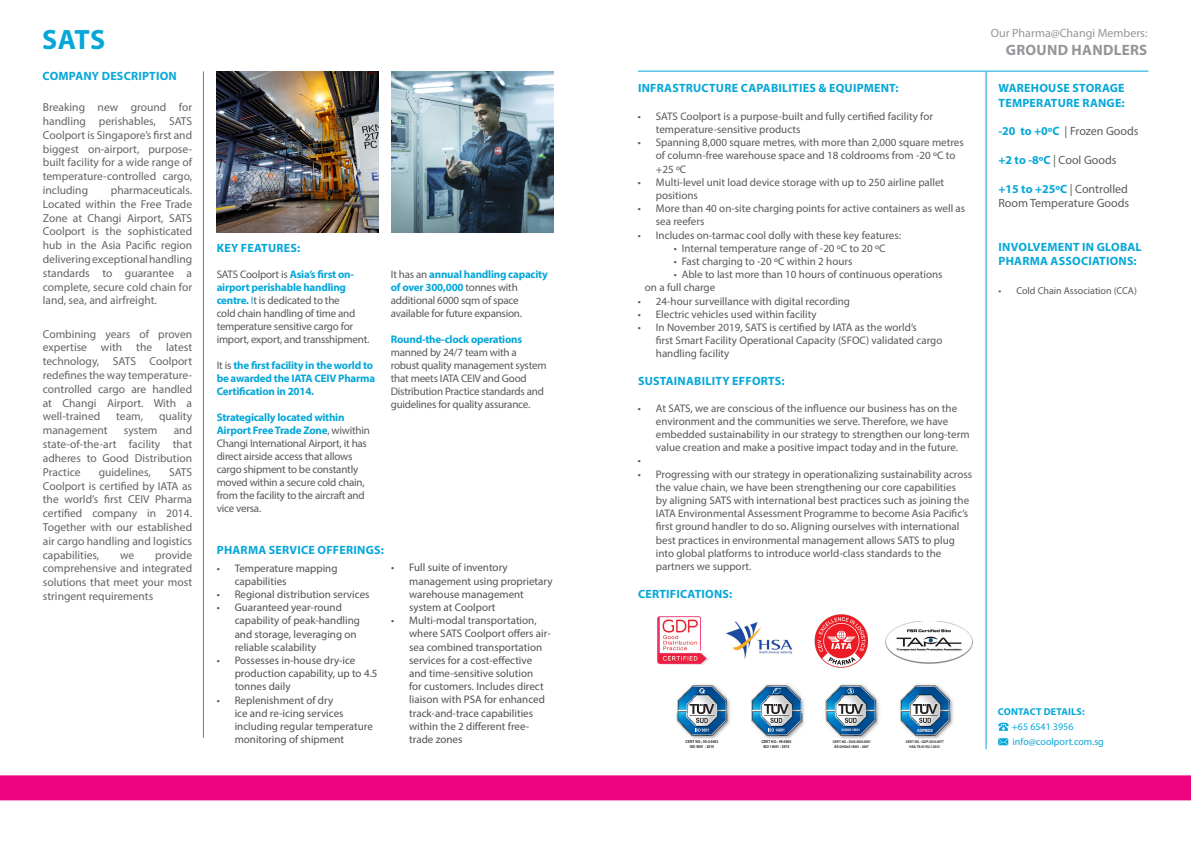
<style>
.page{position:relative;width:1191px;height:842px;background:#fff}
.page>*{position:absolute;margin:0;border:0;box-sizing:border-box;transform-origin:0 0}
.t1{font:700 28px "Myriad Pro";color:#06a7d8}
.t2{font:700 15px "Myriad Pro";letter-spacing:.02em;color:#939598}
.t3{font:700 12px/14.4px "Myriad Pro";letter-spacing:.02em;color:#06a7d8}
.t4{font:12px/14.4px "Myriad Pro";color:#5a5b5c}
.t5{font:12px "Myriad Pro";color:#939598}
.t6{font:11.5px/13.8px "Myriad Pro";color:#636366;text-align:justify}
.t7{font:11px/13.2px "Myriad Pro";color:#57585a}
.t8{font:11px/13px "Myriad Pro";letter-spacing:-.02em;color:#57585a}
.t9{font:11px/13.2px "Myriad Pro";color:#4f5253}
.t10{font:700 11px/13px "Myriad Pro";letter-spacing:-.02em;color:#06a7d8}
.t11{font:10px "Myriad Pro";color:#06a7d8}
.t12{font:10px "Myriad Pro";color:#57585a}
.t13{font:700 10px "Myriad Pro";letter-spacing:.02em;color:#06a7d8}
.t14{font:700 4.3px "Arial Narrow";color:#fff}
.t15{font:700 4px/4.8px "Arial Narrow";color:#231f20;text-align:center}
.t16{font:700 3.7px/4.4px "Arial Narrow";color:#231f20;text-align:center}
.t17{font:700 3.4px "Arial Narrow";color:#fff}
.s1{font-weight:700;color:#06a7d8}
.s2{color:#06a7d8}
.s3{font-weight:400;color:#57585a}
</style>
<div class="page">
<div style="left:0;top:775px;width:1191px;height:25px;background:#ed0280"></div>
<svg style="left:998px;top:738px;width:10px;height:7px"></svg>
<hr style="left:203px;top:71px;width:1px;height:667px;background:#06a7d8">
<img style="left:676px;top:684px;width:54px;height:55px">
<svg style="left:698px;top:688px;width:7px;height:5px"></svg>
<svg style="left:689px;top:704px;width:25px;height:28px"></svg>
<img style="left:751px;top:684px;width:53px;height:55px">
<svg style="left:772px;top:687px;width:9px;height:7px"></svg>
<svg style="left:763px;top:704px;width:25px;height:28px"></svg>
<img style="left:825px;top:684px;width:54px;height:55px">
<svg style="left:838px;top:704px;width:25px;height:19px"></svg>
<svg style="left:847px;top:687px;width:7px;height:8px"></svg>
<img style="left:900px;top:684px;width:53px;height:55px">
<svg style="left:912px;top:704px;width:25px;height:19px"></svg>
<img style="left:726px;top:621px;width:67px;height:38px">
<img style="left:886px;top:621px;width:86px;height:42px">
<hr style="left:985px;top:71px;width:1px;height:678px;background:#06a7d8">
<hr style="left:638px;top:71px;width:510px;height:1px;background:#06a7d8">
<svg style="left:998px;top:723px;width:10px;height:8px"></svg>
<img style="left:391px;top:71px;width:162px;height:161px">
<img style="left:217px;top:71px;width:162px;height:161px">
<img style="left:814px;top:614px;width:55px;height:54px">
<img style="left:658px;top:616px;width:51px;height:48px">
<p class="t1" style="left:42px;top:21px;width:65px">SATS</p>
<p class="t5" style="left:991px;top:25px;width:158px">Our Pharma@Changi Members:</p>
<p class="t2" style="left:1006px;top:40px;width:143px">GROUND HANDLERS</p>
<p class="t3" style="left:998px;top:81px;width:128px">WAREHOUSE STORAGE<br>TEMPERATURE RANGE:</p>
<p class="t4" style="left:998px;top:124px;width:142px"><span class="s1">-20 to +0ºC</span> | Frozen Goods</p>
<p class="t4" style="left:998px;top:153px;width:120px"><span class="s1">+2 to -8ºC</span> | Cool Goods</p>
<p class="t4" style="left:998px;top:182px;width:132px"><span class="s1">+15 to +25ºC</span> | Controlled<br>Room Temperature Goods</p>
<p class="t3" style="left:998px;top:239px;width:145px">INVOLVEMENT IN GLOBAL<br>PHARMA ASSOCIATIONS:</p>
<p class="t12" style="left:998px;top:285px;width:140px">• Cold Chain Association (CCA)</p>
<p class="t3" style="left:43px;top:69px;width:136px">COMPANY DESCRIPTION</p>
<p class="t3" style="left:638px;top:81px;width:262px">INFRASTRUCTURE CAPABILITIES &amp; EQUIPMENT:</p>
<p class="t7" style="left:656px;top:109px;width:279px;text-indent:-18px">• SATS Coolport is a purpose-built and fully certified facility for temperature-sensitive products</p>
<p class="t7" style="left:656px;top:136px;width:309px;text-indent:-18px">• Spanning 8,000 square metres, with more than 2,000 square metres of column-free warehouse space and 18 coldrooms from -20 ºC to +25 ºC</p>
<p class="t7" style="left:656px;top:175px;width:290px;text-indent:-18px">• Multi-level unit load device storage with up to 250 airline pallet positions</p>
<p class="t7" style="left:656px;top:202px;width:311px;text-indent:-18px">• More than 40 on-site charging points for active containers as well as sea reefers</p>
<p class="t7" style="left:638px;top:228px;width:265px">• Includes on-tarmac cool dolly with these key features:</p>
<p class="t7" style="left:674px;top:241px;width:213px">• Internal temperature range of -20 ºC to 20 ºC</p>
<p class="t7" style="left:674px;top:255px;width:180px">• Fast charging to -20 ºC within 2 hours</p>
<p class="t7" style="left:645px;top:268px;width:299px;text-indent:29px">• Able to last more than 10 hours of continuous operations on a full charge</p>
<p class="t7" style="left:638px;top:294px;width:214px">• 24-hour surveillance with digital recording</p>
<p class="t7" style="left:638px;top:307px;width:180px">• Electric vehicles used within facility</p>
<p class="t7" style="left:656px;top:321px;width:288px;text-indent:-18px">• In November 2019, SATS is certified by IATA as the world’s<br>first Smart Facility Operational Capacity (SFOC) validated cargo handling facility</p>
<p class="t3" style="left:638px;top:373px;width:148px">SUSTAINABILITY EFFORTS:</p>
<p class="t7" style="left:656px;top:401px;width:315px;text-indent:-18px">• At SATS, we are conscious of the influence our business has on the environment and the communities we serve. Therefore, we have embedded sustainability in our strategy to strengthen our long-term value creation and make a positive impact today and in the future.</p>
<p class="t7" style="left:638px;top:454px;width:5px">•</p>
<p class="t7" style="left:656px;top:467px;width:318px;text-indent:-18px">• Progressing with our strategy in operationalizing sustainability across the value chain, we have been strengthening our core capabilities<br>by aligning SATS with international best practices such as joining the IATA Environmental Assessment Programme to become Asia Pacific’s first ground handler to do so. Aligning ourselves with international best practices in environmental management allows SATS to plug into global platforms to introduce world-class standards to the partners we support.</p>
<p class="t3" style="left:638px;top:587px;width:96px">CERTIFICATIONS:</p>
<p class="t6" style="left:43px;top:100px;width:151px">Breaking new ground for handling perishables, SATS Coolport is Singapore’s first and biggest on-airport, purpose&shy;built facility for a wide range of temperature-controlled cargo, including</p>
<p class="t6" style="left:43px;top:183px;width:151px;text-indent:68px">pharmaceuticals.<br>Located within the Free Trade Zone at Changi Airport, SATS Coolport is the sophisticated hub in the Asia Pacific region delivering exceptional handling standards to guarantee a complete, secure cold chain for land, sea, and airfreight.</p>
<p class="t6" style="left:43px;top:327px;width:151px">Combining years of proven expertise with the latest technology, SATS Coolport redefines the way temperature&shy;controlled cargo are handled at Changi Airport. With a well-trained</p>
<p class="t3" style="left:217px;top:241px;width:85px">KEY FEATURES:</p>
<p class="t8" style="left:217px;top:268px;width:154px">SATS Coolport is <span class="s1">Asia’s first on&shy;airport perishable handling centre.</span> <span class="s2">I</span>t is dedicated to the<br>cold chain handling of time and temperature sensitive cargo for import, export, and transshipment.</p>
<p class="t10" style="left:217px;top:359px;width:160px"><span class="s3">It is</span> the first facility in the world to be awarded the IATA CEIV Pharma<br>Certification in 2014.</p>
<p class="t8" style="left:217px;top:411px;width:155px"><span class="s1">Strategically located within<br>Airport Free Trade Zone</span>, wiwithin<br>Changi International Airport, it has direct airside access that allows cargo shipment to be constantly moved within a secure cold chain, from the facility to the aircraft and vice versa.</p>
<p class="t8" style="left:391px;top:267px;width:158px">It has an <span class="s1">annual handling capacity of over 300,000</span> tonnes with additional 6000 sqm of space available for future expansion.</p>
<p class="t8" style="left:391px;top:332px;width:157px"><span class="s1">Round-the-clock operations </span>manned by 24/7 team with a robust quality management system that meets IATA CEIV and Good<br>Distribution Practice standards and guidelines for quality assurance.</p>
<p class="t6" style="left:116px;top:410px;width:29px">team,</p>
<p class="t6" style="left:159px;top:410px;width:35px">quality</p>
<p class="t6" style="left:43px;top:423px;width:151px;text-indent:131px">and state-of-the-art facility that adheres to Good Distribution Practice</p>
<p class="t6" style="left:43px;top:423px;width:66px">management</p>
<p class="t6" style="left:124px;top:423px;width:35px">system</p>
<p class="t6" style="left:99px;top:465px;width:54px">guidelines,</p>
<p class="t6" style="left:43px;top:465px;width:151px;text-indent:126px">SATS Coolport is certified by IATA as the world’s first CEIV Pharma certified company in 2014.<br>Together with our established air cargo handling and logistics capabilities,</p>
<p class="t3" style="left:217px;top:543px;width:169px">PHARMA SERVICE OFFERINGS:</p>
<p class="t6" style="left:43px;top:548px;width:151px;text-indent:112px">provide comprehensive and integrated solutions that meet your most stringent requirements</p>
<p class="t6" style="left:120px;top:548px;width:16px">we</p>
<p class="t9" style="left:409px;top:561px;width:145px;text-indent:-18px">• Full suite of inventory management using proprietary warehouse management system at Coolport</p>
<p class="t9" style="left:409px;top:614px;width:143px;text-indent:-18px">• Multi-modal transportation, where SATS Coolport offers air&shy;sea combined transportation services for a cost-effective and time-sensitive solution<br>for customers. Includes direct liaison with PSA for enhanced track-and-trace capabilities within the 2 different free&shy;trade zones</p>
<p class="t9" style="left:235px;top:561px;width:104px;text-indent:-18px">• Temperature mapping capabilities</p>
<p class="t9" style="left:217px;top:587px;width:154px">• Regional distribution services</p>
<p class="t9" style="left:235px;top:601px;width:127px;text-indent:-18px">• Guaranteed year-round capability of peak-handling and storage, leveraging on reliable scalability</p>
<p class="t9" style="left:235px;top:653px;width:144px;text-indent:-18px">• Possesses in-house dry-ice production capability, up to 4.5 tonnes daily</p>
<p class="t9" style="left:235px;top:693px;width:140px;text-indent:-18px">• Replenishment of dry<br>ice and re-icing services including regular temperature monitoring of shipment</p>
<p class="t13" style="left:998px;top:705px;width:88px">CONTACT DETAILS:</p>
<p class="t11" style="left:1012px;top:720px;width:63px">+65 6541 3956</p>
<p class="t11" style="left:1012px;top:735px;width:93px">info@coolport.com.sg</p>
<p class="t14" style="left:917px;top:727px;width:17px">GDPMDS</p>
<p class="t16" style="left:905px;top:740px;width:40px">CERT NO.: GDP-2010-0077<br>HSA TS-01-R2.1:2012</p>
<p class="t17" style="left:841px;top:728px;width:20px">OHSAS 18001</p>
<p class="t16" style="left:832px;top:740px;width:40px">CERT NO.: OHS-2003-0051<br>BS OHSAS 18001 : 2007</p>
<p class="t15" style="left:685px;top:739px;width:34px">CERT NO.: 95-2-0403<br>ISO 9001 : 2015</p>
<p class="t15" style="left:761px;top:739px;width:31px">CERT NO.: 99-0065<br>ISO 14001 : 2015</p>
</div>
